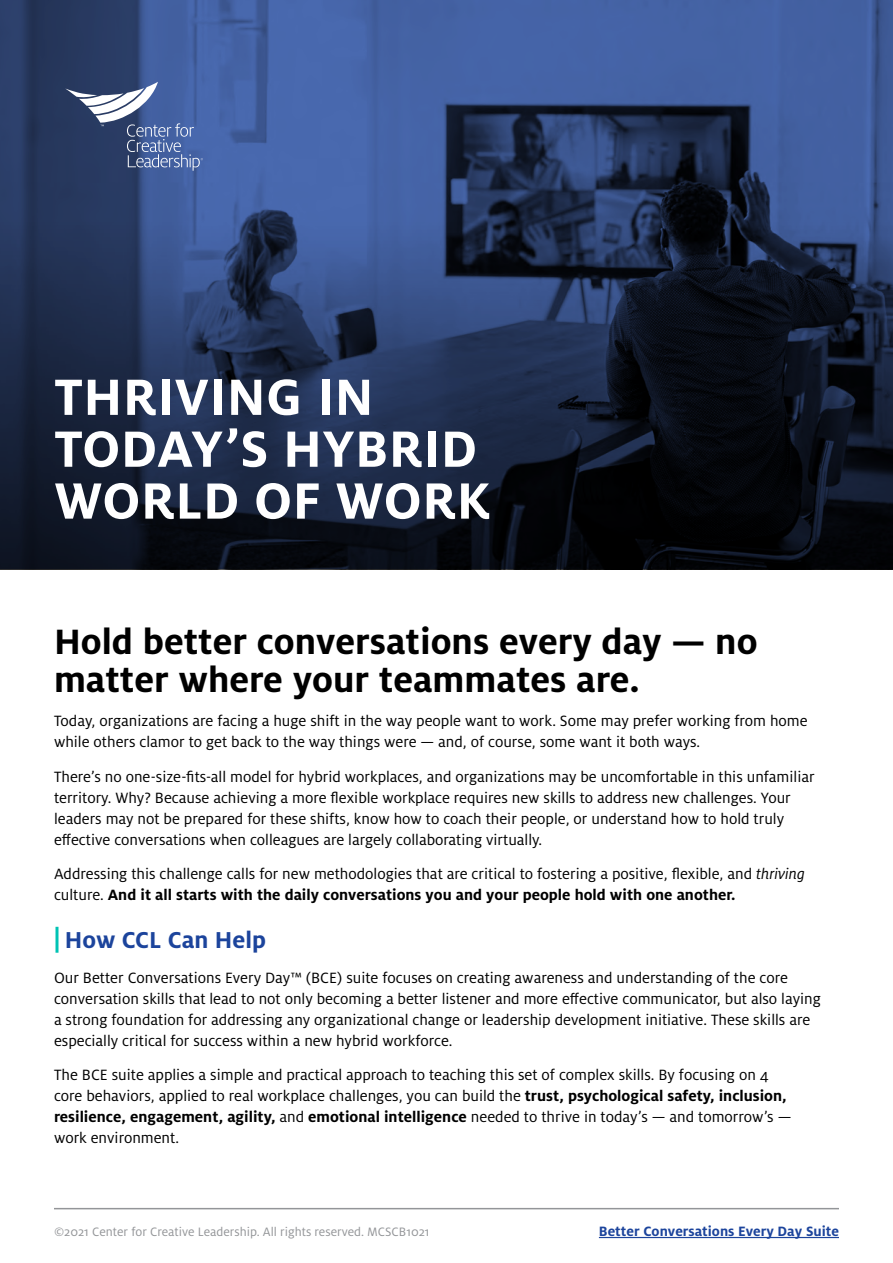
<style>
.page{position:relative;width:893px;height:1263px;background:#fff}
.page>*{position:absolute;margin:0;border:0;box-sizing:border-box;transform-origin:0 0}
.t1{font:700 56.4px/51.9px "Milo Pro";letter-spacing:.01em;color:#fff}
.t2{font:700 39px/37.5px "Milo Pro";color:#000}
.t3{font:700 25.5px "Milo Pro";color:#1c449c}
.t4{font:16.5px/21px "Milo Pro";color:#000}
.t5{font:700 15px "Milo Pro";color:#1c449c}
.t6{font:13.5px "Milo Pro";color:#939598}
.s1{font-style:italic}
.s2{font-weight:700}
</style>
<div class="page">
<hr style="left:54px;top:1208px;width:785px;height:1px;background:#939598">
<hr style="left:599px;top:1237px;width:240px;height:1px;background:#1c449c">
<svg style="left:0;top:0;width:893px;height:569px;background:#243559"></svg>
<svg style="left:65px;top:82px;width:138px;height:89px;background:#536793"></svg>
<hr style="left:56px;top:927px;width:2px;height:26px;background:#00c3b4">
<h1 class="t1" style="left:54px;top:371px;width:438px">THRIVING IN<br>TODAY’S HYBRID<br>WORLD OF WORK</h1>
<h2 class="t2" style="left:54px;top:623px;width:705px">Hold better conversations every day — no matter where your teammates are.</h2>
<p class="t4" style="left:54px;top:711px;width:755px">Today, organizations are facing a huge shift in the way people want to work. Some may prefer working from home while others clamor to get back to the way things were — and, of course, some want it both ways.</p>
<p class="t4" style="left:54px;top:766px;width:762px">There’s no one-size-fits-all model for hybrid workplaces, and organizations may be uncomfortable in this unfamiliar territory. Why? Because achieving a more flexible workplace requires new skills to address new challenges. Your leaders may not be prepared for these shifts, know how to coach their people, or understand how to hold truly effective conversations when colleagues are largely collaborating virtually.</p>
<p class="t4" style="left:54px;top:864px;width:753px">Addressing this challenge calls for new methodologies that are critical to fostering a positive, flexible, and <span class="s1">thriving </span>culture. <span class="s2">And it all starts with the daily conversations you and your people hold with one another.</span></p>
<h3 class="t3" style="left:65px;top:926px;width:203px">How CCL Can Help</h3>
<p class="t4" style="left:54px;top:967px;width:768px">Our Better Conversations Every Day™ (BCE) suite focuses on creating awareness and understanding of the core conversation skills that lead to not only becoming a better listener and more effective communicator, but also laying a strong foundation for addressing any organizational change or leadership development initiative. These skills are especially critical for success within a new hybrid workforce.</p>
<p class="t4" style="left:54px;top:1065px;width:739px">The BCE suite applies a simple and practical approach to teaching this set of complex skills. By focusing on 4 core behaviors, applied to real workplace challenges, you can build the <span class="s2">trust, psychological safety, inclusion, resilience, engagement, agility,</span> and <span class="s2">emotional intelligence</span> needed to thrive in today’s — and tomorrow’s — work environment.</p>
<p class="t6" style="left:54px;top:1225px;width:377px">©2021 Center for Creative Leadership. All rights reserved. MCSCB1021</p>
<p class="t5" style="left:599px;top:1223px;width:242px">Better Conversations Every Day Suite</p>
</div>
